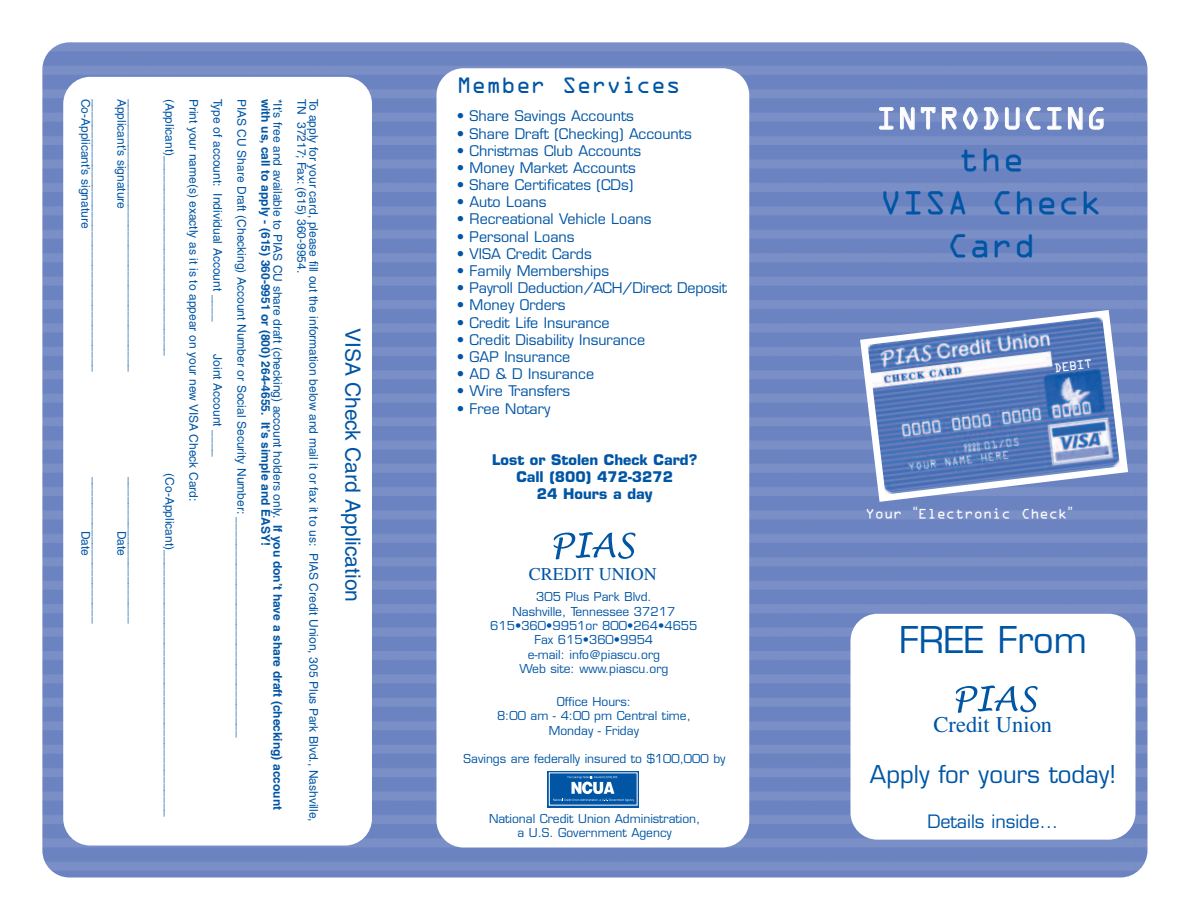
<style>
.page{position:relative;width:1188px;height:918px;background:#fff}
.page>*{position:absolute;margin:0;border:0;box-sizing:border-box;transform-origin:0 0}
.t1{font:36px/43.2px "OCR Aby BT";color:#0155a5;text-align:center}
.t2{font:36px "Eurostile";color:#0155a5}
.t3{font:33px "OCR Aby BT";letter-spacing:.02em;color:#fff}
.t4{font:24px "Eurostile";color:#0155a5}
.t5{font:24px "OCR Aby BT";color:#0155a5}
.t6{font:22.5px "Times";color:#0155a5}
.t7{font:21px "Helvetica";color:#0155a5}
.t8{font:18px "Eurostile";color:#0155a5}
.t9{font:18px "Times";color:#0155a5}
.t10{font:15px "OCR Aby BT";color:#fff}
.t11{font:14.4px "Eurostile";color:#0155a5}
.t12{font:700 14.4px/17.2px "Eurostile";color:#0155a5;text-align:center}
.t13{font:13.5px "OCR Aby BT";color:#fff}
.t14{font:12px/24px "Helvetica";color:#0155a5}
.t15{font:12px/14.4px "Eurostile";color:#0155a5;text-align:center}
.t16{font:700 12px/12px "Helvetica";color:#0155a5}
.s1{font-weight:400}
.s2{font-family:"Eurostile"}
</style>
<div class="page">
<img style="left:42px;top:42px;width:1106px;height:836px;border-radius:27px">
<svg style="left:860px;top:310px;width:268px;height:192px;background:#8398cb"></svg>
<img style="left:868px;top:317px;width:252px;height:177px">
<div style="left:850px;top:614px;width:286px;height:226px;background:#fff;border-radius:27px"></div>
<svg style="left:956px;top:686px;width:82px;height:27px"></svg>
<div style="left:436px;top:68px;width:313px;height:780px;background:#fff;border-radius:27px"></div>
<svg style="left:554px;top:532px;width:81px;height:27px"></svg>
<div style="left:63px;top:77px;width:309px;height:769px;background:#fff;border-radius:27px"></div>
<svg style="left:547px;top:771px;width:92px;height:37px"></svg>
<svg style="left:553px;top:776px;width:81px;height:26px;background:#3376b6"></svg>
<p class="t14" style="left:109px;top:99px;width:275px;rotate:90deg">_________________________________________</p>
<p class="t14" style="left:97px;top:99px;width:131px;rotate:90deg">Co-Applicant’s signature</p>
<p class="t14" style="left:145px;top:99px;width:275px;rotate:90deg">_________________________________________</p>
<p class="t14" style="left:133px;top:99px;width:112px;rotate:90deg">Applicant’s signature</p>
<p class="t14" style="left:109px;top:477px;width:148px;rotate:90deg">______________________</p>
<p class="t14" style="left:97px;top:531px;width:27px;rotate:90deg">Date</p>
<p class="t14" style="left:145px;top:477px;width:148px;rotate:90deg">______________________</p>
<p class="t14" style="left:133px;top:531px;width:27px;rotate:90deg">Date</p>
<p class="t14" style="left:253px;top:99px;width:641px;rotate:90deg">PIAS CU Share Draft (Checking) Account Number or Social Security Number: _________________________________<br>Type of account: Individual Account ____</p>
<p class="t14" style="left:229px;top:99px;width:404px;text-indent:256px;rotate:90deg">Joint Account ____<br>Print your name(s) exactly as it is to appear on your new VISA Check Card: (Applicant)______________________________</p>
<p class="t14" style="left:181px;top:473px;width:345px;rotate:90deg">(Co-Applicant)________________________________________</p>
<p class="t16" style="left:283px;top:99px;width:713px;rotate:90deg"><span class="s1">*It’s free and available to PIAS CU share draft (checking) account holders only.</span> If you don’t have a share draft (checking) account with us, call to apply - (615) 360-9951 or (800) 264-4655. It’s simple and EASY!</p>
<p class="t14" style="left:319px;top:99px;width:725px;line-height:12px;rotate:90deg">To apply for your card, please fill out the information below and mail it or fax it to us: PIAS Credit Union, 305 Plus Park Blvd., Nashville,<br>TN 37217; Fax: (615) 360-9954.</p>
<h3 class="t7" style="left:361px;top:328px;width:275px;rotate:90deg">VISA Check Card Application</h3>
<h3 class="t5" style="left:457px;top:78px;width:225px">Member Services</h3>
<p class="t11" style="left:457px;top:111px;width:179px">• Share Savings Accounts</p>
<p class="t11" style="left:457px;top:128px;width:237px">• Share Draft (Checking) Accounts</p>
<p class="t11" style="left:457px;top:145px;width:186px">• Christmas Club Accounts</p>
<p class="t11" style="left:457px;top:162px;width:181px">• Money Market Accounts</p>
<p class="t11" style="left:457px;top:179px;width:178px">• Share Certificates (CDs)</p>
<p class="t11" style="left:457px;top:196px;width:91px">• Auto Loans</p>
<p class="t11" style="left:457px;top:214px;width:196px">• Recreational Vehicle Loans</p>
<p class="t11" style="left:457px;top:231px;width:119px">• Personal Loans</p>
<p class="t11" style="left:457px;top:248px;width:137px">• VISA Credit Cards</p>
<p class="t11" style="left:457px;top:265px;width:154px">• Family Memberships</p>
<p class="t11" style="left:457px;top:282px;width:272px">• Payroll Deduction/ACH/Direct Deposit</p>
<p class="t11" style="left:457px;top:300px;width:110px">• Money Orders</p>
<p class="t11" style="left:457px;top:317px;width:155px">• Credit Life Insurance</p>
<p class="t11" style="left:457px;top:334px;width:190px">• Credit Disability Insurance</p>
<p class="t11" style="left:457px;top:351px;width:115px">• GAP Insurance</p>
<p class="t11" style="left:457px;top:368px;width:139px">• AD &amp; D Insurance</p>
<p class="t11" style="left:457px;top:386px;width:115px">• Wire Transfers</p>
<p class="t11" style="left:457px;top:403px;width:95px">• Free Notary</p>
<p class="t12" style="left:492px;top:453px;width:207px">Lost or Stolen Check Card?<br>Call (800) 472-3272<br>24 Hours a day</p>
<h3 class="t9" style="left:529px;top:568px;width:129px">CREDIT UNION</h3>
<p class="t15" style="left:490px;top:591px;width:209px">305 Plus Park Blvd.<br>Nashville, Tennessee 37217<br>615•360•9951or 800•264•4655<br>Fax 615•360•9954<br>e-mail: info@piascu.org<br>Web site: www.piascu.org</p>
<p class="t15" style="left:497px;top:696px;width:195px">Office Hours:<br>8:00 am - 4:00 pm Central time,<br>Monday - Friday</p>
<p class="t15" style="left:464px;top:752px;width:263px">Savings are federally insured to $100,000 by</p>
<p class="t15" style="left:489px;top:813px;width:213px">National Credit Union Administration, a U.S. Government Agency</p>
<h2 class="t3" style="left:876px;top:108px;width:232px">INTRODUCING</h2>
<h1 class="t1" style="left:880px;top:141px;width:224px">the<br>VISA Check<br>Card</h1>
<p class="t13" style="left:1054px;top:363px;width:40px;rotate:-7deg">DEBIT</p>
<p class="t10" style="left:866px;top:509px;width:209px">Your <span class="s2">“</span>Electronic Check<span class="s2">”</span></p>
<h1 class="t2" style="left:899px;top:626px;width:189px">FREE From</h1>
<h3 class="t6" style="left:934px;top:716px;width:120px">Credit Union</h3>
<h3 class="t4" style="left:870px;top:765px;width:247px">Apply for yours today!</h3>
<h3 class="t8" style="left:927px;top:815px;width:133px">Details inside...</h3>
</div>
